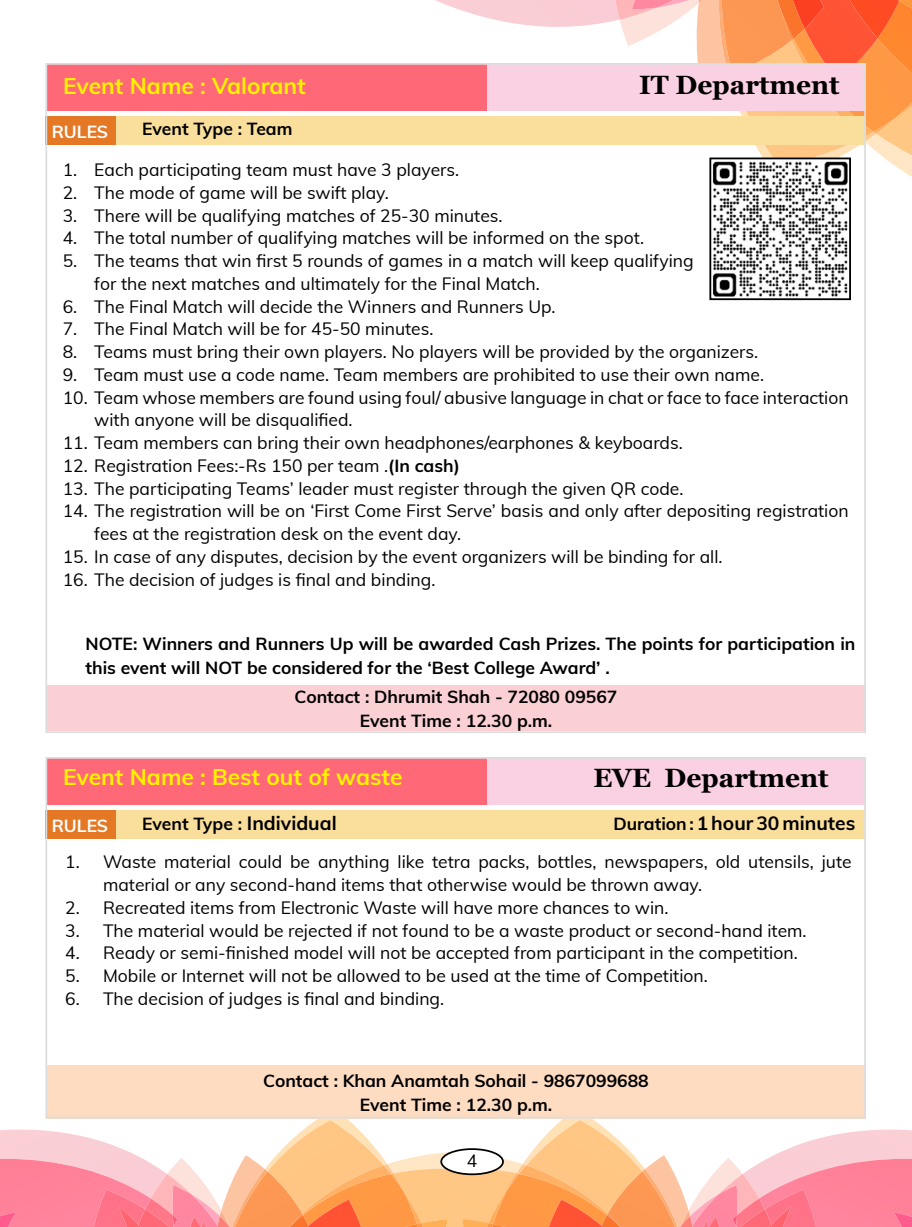
<style>
.page{position:relative;width:912px;height:1227px;background:#fff}
.page>*{position:absolute;margin:0;border:0;box-sizing:border-box;transform-origin:0 0}
.t1{font:700 26.25px "Georgia Pro";color:#000}
.t2{font:700 22.75px "Mulish";color:#fff200}
.t3{font:700 19.25px "Mulish";color:#000}
.t4{font:17.5px/22.8px "Mulish";color:#000}
.t5{font:700 17.5px/24.5px "Mulish";color:#000;text-align:center}
.t6{font:700 17.5px "Mulish";color:#fff}
.s1{font-weight:700}
.s2{font-size:19.25px}
.s3{font-size:17.5px}
</style>
<div class="page">
<div style="left:46px;top:757px;width:819px;height:48px;background:#ff6977"></div>
<div style="left:487px;top:757px;width:378px;height:48px;background:#fad1e3"></div>
<svg style="left:0;top:1118px;width:912px;height:109px"></svg>
<svg style="left:435px;top:0;width:477px;height:177px"></svg>
<img style="left:849px;top:0;width:50px;height:38px">
<div style="left:46px;top:63px;width:819px;height:48px;background:#ff6977"></div>
<div style="left:487px;top:63px;width:378px;height:48px;background:#fad1e3"></div>
<div style="left:46px;top:686px;width:819px;height:44px;background:#fbd0d5"></div>
<div style="left:46px;top:1065px;width:819px;height:53px;background:#fedcc2"></div>
<div style="left:45px;top:810px;width:819px;height:28px;background:#f9de9c"></div>
<div style="left:45px;top:116px;width:819px;height:29px;background:#f9de9c"></div>
<img style="left:712px;top:161px;width:136px;height:136px">
<div style="left:709px;top:158px;width:142px;height:142px;border:2px solid #000"></div>
<div style="left:45px;top:116px;width:71px;height:29px;background:#e57825"></div>
<div style="left:45px;top:810px;width:71px;height:28px;background:#e57825"></div>
<div style="left:45px;top:757px;width:821px;height:361px;border:2px solid #dcddde"></div>
<div style="left:441px;top:1149px;width:62px;height:25px;background:#fff;border-radius:50%"></div>
<div style="left:440px;top:1148px;width:64px;height:27px;border:2px solid #000;border-radius:50%"></div>
<h2 class="t2" style="left:63px;top:70px;width:244px">Event Name : Valorant</h2>
<h1 class="t1" style="left:639px;top:70px;width:202px">IT Department</h1>
<p class="t6" style="left:52px;top:119px;width:58px">RULES</p>
<p class="t5" style="left:142px;top:115px;width:152px">Event Type : Team</p>
<p class="t4" style="left:63px;top:157px;width:398px">1. Each participating team must have 3 players.</p>
<p class="t4" style="left:63px;top:180px;width:328px">2. The mode of game will be swift play.</p>
<p class="t4" style="left:63px;top:203px;width:441px">3. There will be qualifying matches of 25-30 minutes.</p>
<p class="t4" style="left:63px;top:226px;width:583px">4. The total number of qualifying matches will be informed on the spot.</p>
<p class="t4" style="left:94px;top:248px;width:601px;text-indent:-32px">5. The teams that win first 5 rounds of games in a match will keep qualifying for the next matches and ultimately for the Final Match.</p>
<p class="t4" style="left:63px;top:294px;width:494px">6. The Final Match will decide the Winners and Runners Up.</p>
<p class="t4" style="left:63px;top:317px;width:372px">7. The Final Match will be for 45-50 minutes.</p>
<p class="t4" style="left:63px;top:339px;width:697px">8. Teams must bring their own players. No players will be provided by the organizers.</p>
<p class="t4" style="left:63px;top:362px;width:703px">9. Team must use a code name. Team members are prohibited to use their own name.</p>
<p class="t4" style="left:94px;top:385px;width:756px;text-indent:-32px">10. Team whose members are found using foul/ abusive language in chat or face to face interaction with anyone will be disqualified.</p>
<p class="t4" style="left:63px;top:430px;width:621px">11. Team members can bring their own headphones/earphones &amp; keyboards.</p>
<p class="t4" style="left:63px;top:453px;width:399px">12. Registration Fees:-Rs 150 per team .<span class="s1">(In cash)</span></p>
<p class="t4" style="left:63px;top:476px;width:622px">13. The participating Teams’ leader must register through the given QR code.</p>
<p class="t4" style="left:94px;top:499px;width:756px;text-indent:-32px">14. The registration will be on ‘First Come First Serve’ basis and only after depositing registration fees at the registration desk on the event day.</p>
<p class="t4" style="left:63px;top:544px;width:661px">15. In case of any disputes, decision by the event organizers will be binding for all.</p>
<p class="t4" style="left:63px;top:567px;width:374px">16. The decision of judges is final and binding.</p>
<p class="t5" style="left:85px;top:630px;width:771px;text-align:left">NOTE: Winners and Runners Up will be awarded Cash Prizes. The points for participation in this event will NOT be considered for the ‘Best College Award’ .</p>
<p class="t5" style="left:294px;top:683px;width:324px">Contact : Dhrumit Shah - 72080 09567<br>Event Time : 12.30 p.m.</p>
<h2 class="t2" style="left:63px;top:760px;width:341px">Event Name : Best out of waste</h2>
<h1 class="t1" style="left:593px;top:763px;width:237px">EVE Department</h1>
<p class="t5" style="left:142px;top:811px;width:196px">Event Type : <span class="s2">Individual</span></p>
<p class="t3" style="left:613px;top:809px;width:243px"><span class="s3">Duration :</span> 1 hour 30 minutes</p>
<p class="t6" style="left:52px;top:812px;width:58px">RULES</p>
<p class="t4" style="left:103px;top:850px;width:750px;text-indent:-38px">1. Waste material could be anything like tetra packs, bottles, newspapers, old utensils, jute material or any second-hand items that otherwise would be thrown away.</p>
<p class="t4" style="left:65px;top:895px;width:605px">2. Recreated items from Electronic Waste will have more chances to win.</p>
<p class="t4" style="left:65px;top:918px;width:743px">3. The material would be rejected if not found to be a waste product or second-hand item.</p>
<p class="t4" style="left:65px;top:941px;width:734px">4. Ready or semi-finished model will not be accepted from participant in the competition.</p>
<p class="t4" style="left:65px;top:963px;width:644px">5. Mobile or Internet will not be allowed to be used at the time of Competition.</p>
<p class="t4" style="left:65px;top:986px;width:380px">6. The decision of judges is final and binding.</p>
<p class="t5" style="left:263px;top:1067px;width:387px">Contact : Khan Anamtah Sohail - 9867099688<br>Event Time : 12.30 p.m.</p>
<p class="t4" style="left:467px;top:1148px;width:12px">4</p>
</div>
